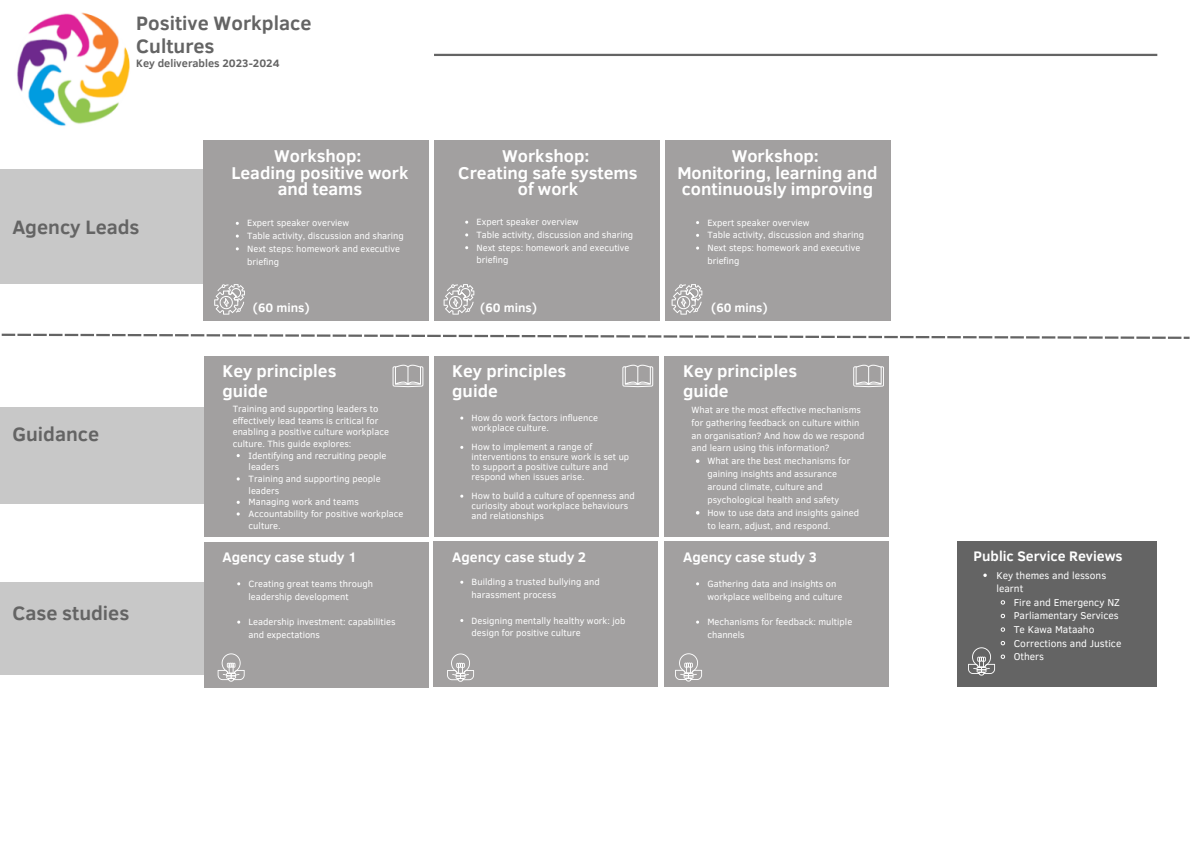
<style>
.page{position:relative;width:1191px;height:843px;background:#fff}
.page>*{position:absolute;margin:0;border:0;box-sizing:border-box;transform-origin:0 0}
.t1{font:700 19.9px/23.2px "Clear Sans";color:#646464}
.t2{font:700 17.5px/16.5px "Clear Sans";color:#fff;text-align:center}
.t3{font:700 14.1px "Clear Sans";color:#fff}
.t4{font:700 13.7px "Clear Sans";color:#fff}
.t5{font:700 12.5px "Clear Sans";color:#fff}
.t6{font:700 11px "Clear Sans";color:#646464}
.t7{font:10.2px/13.6px "Clear Sans";color:#fff}
.t8{font:9.3px/12.8px "Clear Sans";color:#fff}
</style>
<div class="page">
<div style="left:0;top:169px;width:283px;height:114px;background:#c8c8c8"></div>
<div style="left:203px;top:140px;width:225px;height:181px;background:#a2a0a0"></div>
<div style="left:434px;top:140px;width:225px;height:181px;background:#a2a0a0"></div>
<hr style="left:434px;top:54px;width:723px;height:2px;background:#646464">
<div style="left:665px;top:140px;width:225px;height:181px;background:#a2a0a0"></div>
<div style="left:0;top:407px;width:253px;height:96px;background:#c8c8c8"></div>
<div style="left:204px;top:356px;width:224px;height:180px;background:#a2a0a0"></div>
<div style="left:0;top:582px;width:245px;height:92px;background:#c8c8c8"></div>
<div style="left:204px;top:542px;width:224px;height:146px;background:#a2a0a0"></div>
<div style="left:433px;top:541px;width:225px;height:146px;background:#a2a0a0"></div>
<svg style="left:218px;top:653px;width:27px;height:28px"></svg>
<div style="left:664px;top:541px;width:225px;height:146px;background:#a2a0a0"></div>
<svg style="left:214px;top:284px;width:31px;height:30px"></svg>
<svg style="left:443px;top:284px;width:31px;height:30px"></svg>
<svg style="left:671px;top:284px;width:31px;height:30px"></svg>
<img style="left:17px;top:12px;width:113px;height:114px">
<svg style="left:392px;top:364px;width:31px;height:23px"></svg>
<svg style="left:447px;top:653px;width:27px;height:28px"></svg>
<svg style="left:675px;top:653px;width:27px;height:28px"></svg>
<div style="left:957px;top:541px;width:200px;height:146px;background:#646464"></div>
<svg style="left:968px;top:647px;width:26px;height:28px"></svg>
<svg style="left:1000px;top:600px;width:5px;height:5px"></svg>
<svg style="left:1000px;top:613px;width:5px;height:5px"></svg>
<svg style="left:1000px;top:627px;width:5px;height:5px"></svg>
<svg style="left:1000px;top:641px;width:5px;height:4px"></svg>
<svg style="left:1000px;top:654px;width:5px;height:5px"></svg>
<svg style="left:2px;top:333px;width:13px;height:3px"></svg>
<hr style="left:17px;top:333px;width:14px;height:3px;background:#646464">
<hr style="left:33px;top:333px;width:14px;height:3px;background:#646464">
<svg style="left:49px;top:333px;width:297px;height:3px"></svg>
<hr style="left:348px;top:334px;width:14px;height:3px;background:#646464">
<svg style="left:364px;top:334px;width:29px;height:3px"></svg>
<hr style="left:395px;top:334px;width:14px;height:3px;background:#646464">
<hr style="left:411px;top:334px;width:14px;height:3px;background:#646464">
<svg style="left:427px;top:334px;width:344px;height:4px"></svg>
<hr style="left:773px;top:335px;width:14px;height:3px;background:#646464">
<hr style="left:789px;top:335px;width:14px;height:3px;background:#646464">
<svg style="left:805px;top:335px;width:29px;height:3px"></svg>
<hr style="left:836px;top:335px;width:14px;height:3px;background:#646464">
<svg style="left:852px;top:336px;width:297px;height:3px"></svg>
<hr style="left:1151px;top:336px;width:14px;height:3px;background:#646464">
<hr style="left:1167px;top:336px;width:14px;height:3px;background:#646464">
<svg style="left:1183px;top:336px;width:6px;height:3px"></svg>
<div style="left:434px;top:356px;width:224px;height:180px;background:#a2a0a0"></div>
<svg style="left:622px;top:364px;width:31px;height:23px"></svg>
<div style="left:664px;top:356px;width:225px;height:180px;background:#a2a0a0"></div>
<svg style="left:696px;top:459px;width:3px;height:4px"></svg>
<svg style="left:853px;top:364px;width:30px;height:23px"></svg>
<h1 class="t1" style="left:136px;top:10px;width:177px">Positive Workplace<br>Cultures</h1>
<h5 class="t6" style="left:136px;top:55px;width:145px">Key deliverables 2023-2024</h5>
<p class="t1" style="left:12px;top:214px;width:129px">Agency Leads</p>
<p class="t1" style="left:12px;top:421px;width:88px">Guidance</p>
<h4 class="t1" style="left:12px;top:600px;width:118px">Case studies</h4>
<h2 class="t2" style="left:232px;top:147px;width:178px">Workshop:<br>Leading positive work and teams</h2>
<p class="t2" style="left:458px;top:147px;width:181px">Workshop:<br>Creating safe systems of work</p>
<p class="t2" style="left:677px;top:147px;width:202px">Workshop:<br>Monitoring, learning and continuously improving</p>
<p class="t8" style="left:247px;top:216px;width:104px">Expert speaker overview</p>
<p class="t8" style="left:247px;top:229px;width:158px">Table activity, discussion and sharing</p>
<h4 class="t8" style="left:247px;top:241px;width:154px">Next steps: homework and executive briefing</h4>
<h2 class="t8" style="left:476px;top:215px;width:104px">Expert speaker overview</h2>
<p class="t8" style="left:476px;top:228px;width:158px">Table activity, discussion and sharing</p>
<p class="t8" style="left:476px;top:240px;width:154px">Next steps: homework and executive briefing</p>
<p class="t8" style="left:707px;top:215px;width:104px">Expert speaker overview</p>
<p class="t8" style="left:707px;top:228px;width:158px">Table activity, discussion and sharing</p>
<p class="t8" style="left:707px;top:241px;width:154px">Next steps: homework and executive briefing</p>
<h2 class="t5" style="left:253px;top:298px;width:58px">(60 mins)</h2>
<p class="t5" style="left:480px;top:299px;width:58px">(60 mins)</p>
<p class="t5" style="left:711px;top:299px;width:58px">(60 mins)</p>
<p class="t2" style="left:222px;top:359px;width:115px;line-height:20.1px;text-align:left">Key principles guide</p>
<h6 class="t8" style="left:233px;top:402px;width:158px;line-height:11.7px">Training and supporting leaders to effectively lead teams is critical for enabling a positive culture workplace culture. This guide explores:</h6>
<h2 class="t8" style="left:248px;top:449px;width:139px;line-height:11.7px">Identifying and recruiting people leaders</h2>
<p class="t8" style="left:248px;top:472px;width:133px;line-height:11.7px">Training and supporting people leaders</p>
<p class="t8" style="left:248px;top:495px;width:112px">Managing work and teams</p>
<p class="t8" style="left:248px;top:507px;width:156px;line-height:11.7px">Accountability for positive workplace culture.</p>
<h1 class="t3" style="left:222px;top:546px;width:136px">Agency case study 1</h1>
<p class="t8" style="left:248px;top:576px;width:126px">Creating great teams through leadership development</p>
<h4 class="t8" style="left:248px;top:614px;width:149px">Leadership investment: capabilities and expectations</h4>
<p class="t2" style="left:452px;top:359px;width:115px;line-height:20.1px;text-align:left">Key principles guide</p>
<p class="t8" style="left:471px;top:412px;width:128px;line-height:9.8px">How do work factors influence workplace culture.</p>
<p class="t8" style="left:471px;top:441px;width:159px;line-height:9.8px">How to implement a range of interventions to ensure work is set up to support a positive culture and respond when issues arise.</p>
<p class="t8" style="left:471px;top:490px;width:165px;line-height:9.8px">How to build a culture of openness and curiosity about workplace behaviours and relationships</p>
<h3 class="t2" style="left:683px;top:359px;width:115px;line-height:20.1px;text-align:left">Key principles guide</h3>
<p class="t8" style="left:691px;top:402px;width:174px">What are the most effective mechanisms for gathering feedback on culture within an organisation? And how do we respond and learn using this information?</p>
<h1 class="t8" style="left:707px;top:454px;width:144px">What are the best mechanisms for gaining insights and assurance around climate, culture and psychological health and safety</h1>
<h3 class="t8" style="left:707px;top:505px;width:153px">How to use data and insights gained to learn, adjust, and respond.</h3>
<h1 class="t4" style="left:843px;top:405px;width:37px">guide</h1>
<h2 class="t3" style="left:452px;top:546px;width:135px">Agency case study 2</h2>
<p class="t3" style="left:683px;top:546px;width:135px">Agency case study 3</p>
<p class="t8" style="left:471px;top:575px;width:129px">Building a trusted bullying and harassment process</p>
<p class="t8" style="left:471px;top:613px;width:155px">Designing mentally healthy work: job design for positive culture</p>
<p class="t8" style="left:707px;top:576px;width:136px">Gathering data and insights on workplace wellbeing and culture</p>
<h2 class="t8" style="left:707px;top:614px;width:146px">Mechanisms for feedback: multiple channels</h2>
<p class="t3" style="left:973px;top:545px;width:150px">Public Service Reviews</p>
<p class="t7" style="left:996px;top:567px;width:111px">Key themes and lessons learnt</p>
<p class="t7" style="left:1013px;top:594px;width:108px">Fire and Emergency NZ</p>
<p class="t7" style="left:1013px;top:608px;width:106px">Parliamentary Services</p>
<p class="t7" style="left:1013px;top:622px;width:82px">Te Kawa Mataaho</p>
<h3 class="t7" style="left:1013px;top:635px;width:109px">Corrections and Justice</h3>
<h3 class="t7" style="left:1013px;top:649px;width:32px">Others</h3>
</div>
